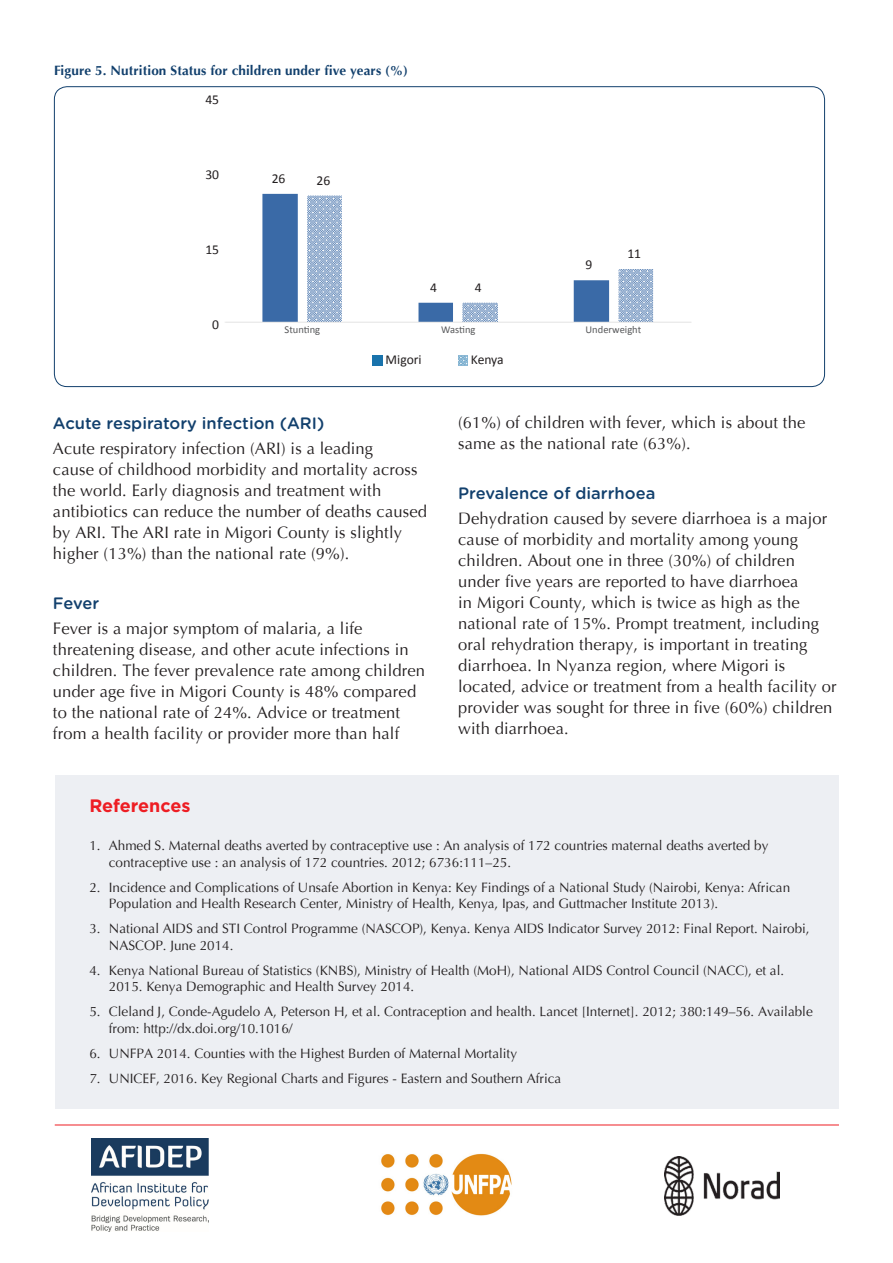
<style>
.page{position:relative;width:893px;height:1263px;background:#fff}
.page>*{position:absolute;margin:0;border:0;box-sizing:border-box;transform-origin:0 0}
.Sub_headings{font:700 18px "Gotham Pro";color:#ee1d23}
.Body_text{font:16.5px/21px "Optima";letter-spacing:.01em;color:#231f20}
.Subheading_2{font:500 16.5px "Gotham Rounded";color:#12406d}
.Body{font:13.65px "Calibri";color:#231f20}
.Tabs{font:13.5px/16.5px "Optima";color:#231f20}
.table_caption{font:700 13.5px "Optima";letter-spacing:.01em;color:#12406d}
.axis_text{font:10.5px "Calibri";color:#57585a}
</style>
<div class="page">
<div style="left:55px;top:775px;width:783px;height:333px;background:#edeff3"></div>
<img style="left:225px;top:193px;width:466px;height:130px">
<svg style="left:458px;top:355px;width:10px;height:10px"></svg>
<svg style="left:373px;top:355px;width:10px;height:10px"></svg>
<div style="left:421px;top:281px;width:25px;height:13px;background:#fff"></div>
<div style="left:466px;top:281px;width:25px;height:13px;background:#fff"></div>
<div style="left:577px;top:259px;width:25px;height:13px;background:#fff"></div>
<div style="left:622px;top:248px;width:25px;height:13px;background:#fff"></div>
<hr style="left:55px;top:1124px;width:784px;height:1px;background:#ee1d23">
<img style="left:664px;top:1157px;width:116px;height:58px">
<img style="left:91px;top:1138px;width:117px;height:93px">
<img style="left:381px;top:1153px;width:131px;height:63px">
<p class="table_caption" style="left:54px;top:62px;width:356px">Figure 5. Nutrition Status for children under five years (%)</p>
<p class="Body" style="left:205px;top:91px;width:15px">45</p>
<p class="Body" style="left:205px;top:166px;width:15px">30</p>
<p class="Body" style="left:205px;top:241px;width:15px">15</p>
<p class="Body" style="left:212px;top:316px;width:8px">0</p>
<p class="Body" style="left:272px;top:169px;width:15px">26</p>
<p class="Body" style="left:317px;top:172px;width:15px">26</p>
<p class="Body" style="left:430px;top:278px;width:8px">4</p>
<p class="Body" style="left:475px;top:278px;width:8px">4</p>
<p class="Body" style="left:586px;top:256px;width:8px">9</p>
<p class="Body" style="left:627px;top:245px;width:15px">11</p>
<p class="axis_text" style="left:285px;top:323px;width:37px">Stunting</p>
<p class="axis_text" style="left:441px;top:323px;width:36px">Wasting</p>
<p class="axis_text" style="left:586px;top:323px;width:57px">Underweight</p>
<p class="Body" style="left:386px;top:351px;width:38px">Migori</p>
<p class="Body" style="left:471px;top:351px;width:34px">Kenya</p>
<p class="Subheading_2" style="left:53px;top:411px;width:273px">Acute respiratory infection (ARI)</p>
<p class="Body_text" style="left:53px;top:438px;width:375px">Acute respiratory infection (ARI) is a leading<br>cause of childhood morbidity and mortality across the world. Early diagnosis and treatment with antibiotics can reduce the number of deaths caused by ARI. The ARI rate in Migori County is slightly higher (13%) than the national rate (9%).</p>
<p class="Subheading_2" style="left:53px;top:591px;width:48px">Fever</p>
<p class="Body_text" style="left:53px;top:618px;width:374px">Fever is a major symptom of malaria, a life threatening disease, and other acute infections in children. The fever prevalence rate among children under age five in Migori County is 48% compared to the national rate of 24%. Advice or treatment from a health facility or provider more than half</p>
<p class="Body_text" style="left:458px;top:412px;width:349px">(61%) of children with fever, which is about the same as the national rate (63%).</p>
<p class="Subheading_2" style="left:458px;top:481px;width:199px">Prevalence of diarrhoea</p>
<p class="Body_text" style="left:458px;top:508px;width:380px">Dehydration caused by severe diarrhoea is a major cause of morbidity and mortality among young children. About one in three (30%) of children under five years are reported to have diarrhoea<br>in Migori County, which is twice as high as the national rate of 15%. Prompt treatment, including oral rehydration therapy, is important in treating diarrhoea. In Nyanza region, where Migori is located, advice or treatment from a health facility or provider was sought for three in five (60%) children with diarrhoea.</p>
<p class="Sub_headings" style="left:89px;top:795px;width:103px">References</p>
<p class="Tabs" style="left:109px;top:837px;width:661px;text-indent:-20px">1. Ahmed S. Maternal deaths averted by contraceptive use : An analysis of 172 countries maternal deaths averted by contraceptive use : an analysis of 172 countries. 2012; 6736:111–25.</p>
<p class="Tabs" style="left:109px;top:879px;width:683px;text-indent:-20px">2. Incidence and Complications of Unsafe Abortion in Kenya: Key Findings of a National Study (Nairobi, Kenya: African<br>Population and Health Research Center, Ministry of Health, Kenya, Ipas, and Guttmacher Institute 2013).</p>
<p class="Tabs" style="left:109px;top:920px;width:702px;text-indent:-20px">3. National AIDS and STI Control Programme (NASCOP), Kenya. Kenya AIDS Indicator Survey 2012: Final Report. Nairobi,<br>NASCOP. June 2014.</p>
<p class="Tabs" style="left:109px;top:962px;width:677px;text-indent:-20px">4. Kenya National Bureau of Statistics (KNBS), Ministry of Health (MoH), National AIDS Control Council (NACC), et al.<br>2015. Kenya Demographic and Health Survey 2014.</p>
<p class="Tabs" style="left:109px;top:1003px;width:705px;text-indent:-20px">5. Cleland J, Conde-Agudelo A, Peterson H, et al. Contraception and health. Lancet [Internet]. 2012; 380:149–56. Available from: http://dx.doi.org/10.1016/</p>
<p class="Tabs" style="left:89px;top:1045px;width:429px">6. UNFPA 2014. Counties with the Highest Burden of Maternal Mortality</p>
<p class="Tabs" style="left:89px;top:1070px;width:473px">7. UNICEF, 2016. Key Regional Charts and Figures - Eastern and Southern Africa</p>
</div>
